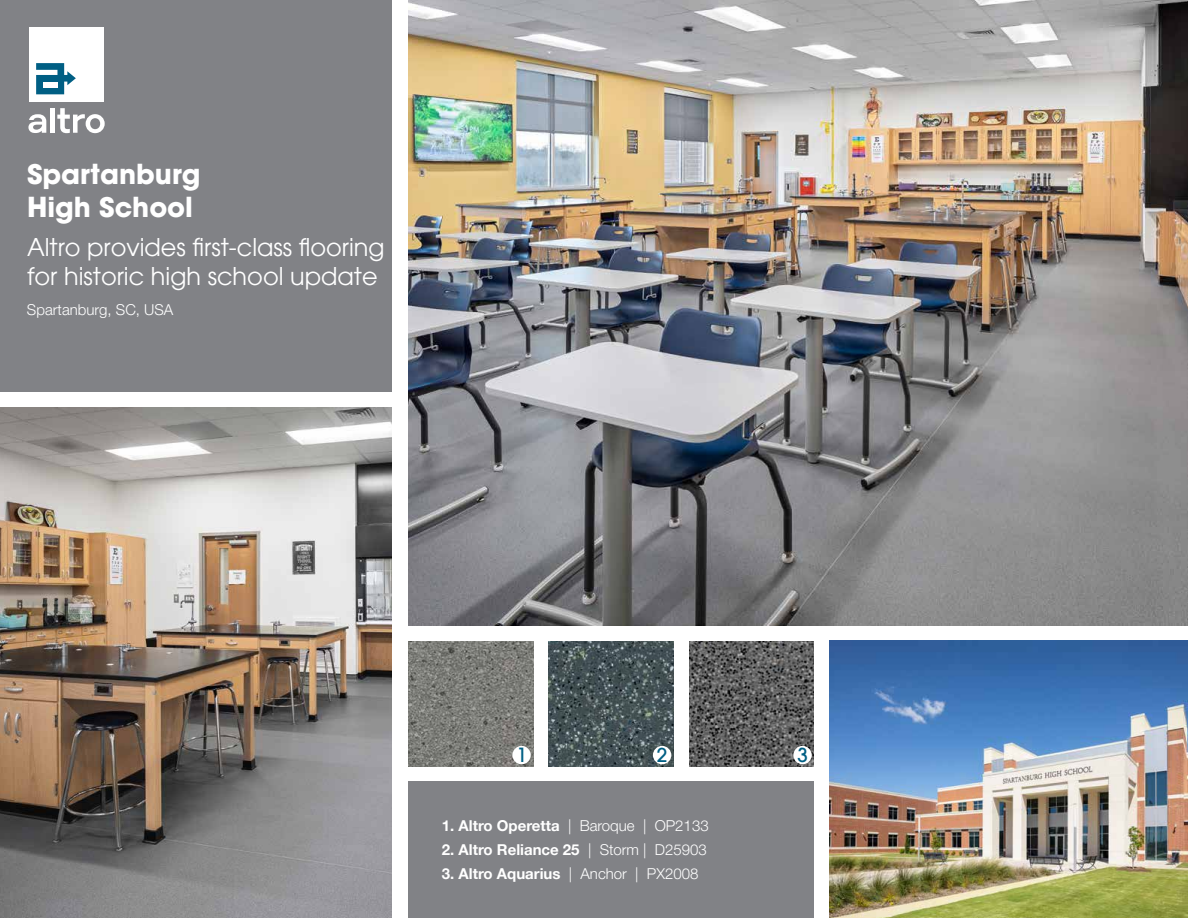
<style>
.page{position:relative;width:1188px;height:918px;background:#fff}
.page>*{position:absolute;margin:0;border:0;box-sizing:border-box;transform-origin:0 0}
.t1{font:700 27px/33px "Avant Garde";color:#fff}
.t2{font:24px/28.8px "Avant Garde";color:#fff}
.t3{font:500 19.2px "Avant Garde";color:#005f84}
.t4{font:700 15px "Helvetica Neue LT Pro";color:#fff}
.t5{font:300 15px "Helvetica Neue LT Pro";color:#fff}
.s1{font-weight:300}
</style>
<div class="page">
<img style="left:408px;top:0;width:780px;height:625px">
<img style="left:830px;top:641px;width:358px;height:277px">
<img style="left:0;top:407px;width:392px;height:511px">
<div style="left:0;top:0;width:392px;height:392px;background:#818286"></div>
<div style="left:408px;top:782px;width:406px;height:136px;background:#818286"></div>
<img style="left:408px;top:641px;width:125px;height:125px">
<img style="left:549px;top:641px;width:124px;height:125px">
<img style="left:689px;top:641px;width:125px;height:125px">
<div style="left:512px;top:746px;width:19px;height:18px;background:#fff;border-radius:50%"></div>
<div style="left:653px;top:746px;width:18px;height:18px;background:#fff;border-radius:50%"></div>
<div style="left:793px;top:746px;width:19px;height:18px;background:#fff;border-radius:50%"></div>
<hr style="left:50px;top:108px;width:4px;height:25px;background:#fff">
<svg style="left:28px;top:114px;width:18px;height:19px"></svg>
<svg style="left:57px;top:108px;width:48px;height:25px"></svg>
<div style="left:29px;top:27px;width:75px;height:74px;background:#fff"></div>
<svg style="left:36px;top:63px;width:40px;height:31px"></svg>
<div style="left:43px;top:82px;width:14px;height:6px;background:#fff"></div>
<h1 class="t1" style="left:27px;top:158px;width:175px">Spartanburg<br>High School</h1>
<h2 class="t2" style="left:27px;top:233px;width:359px">Altro provides first-class flooring for historic high school update</h2>
<p class="t5" style="left:27px;top:300px;width:148px">Spartanburg, SC, USA</p>
<p class="t3" style="left:516px;top:743px;width:12px">1</p>
<p class="t3" style="left:657px;top:743px;width:12px">2</p>
<p class="t3" style="left:797px;top:743px;width:12px">3</p>
<p class="t4" style="left:442px;top:817px;width:268px">1. Altro Operetta <span class="s1">| Baroque | OP2133</span></p>
<p class="t4" style="left:442px;top:841px;width:267px">2. Altro Reliance 25 <span class="s1">| Storm | D25903</span></p>
<p class="t4" style="left:442px;top:865px;width:258px">3. Altro Aquarius <span class="s1">| Anchor | PX2008</span></p>
</div>
